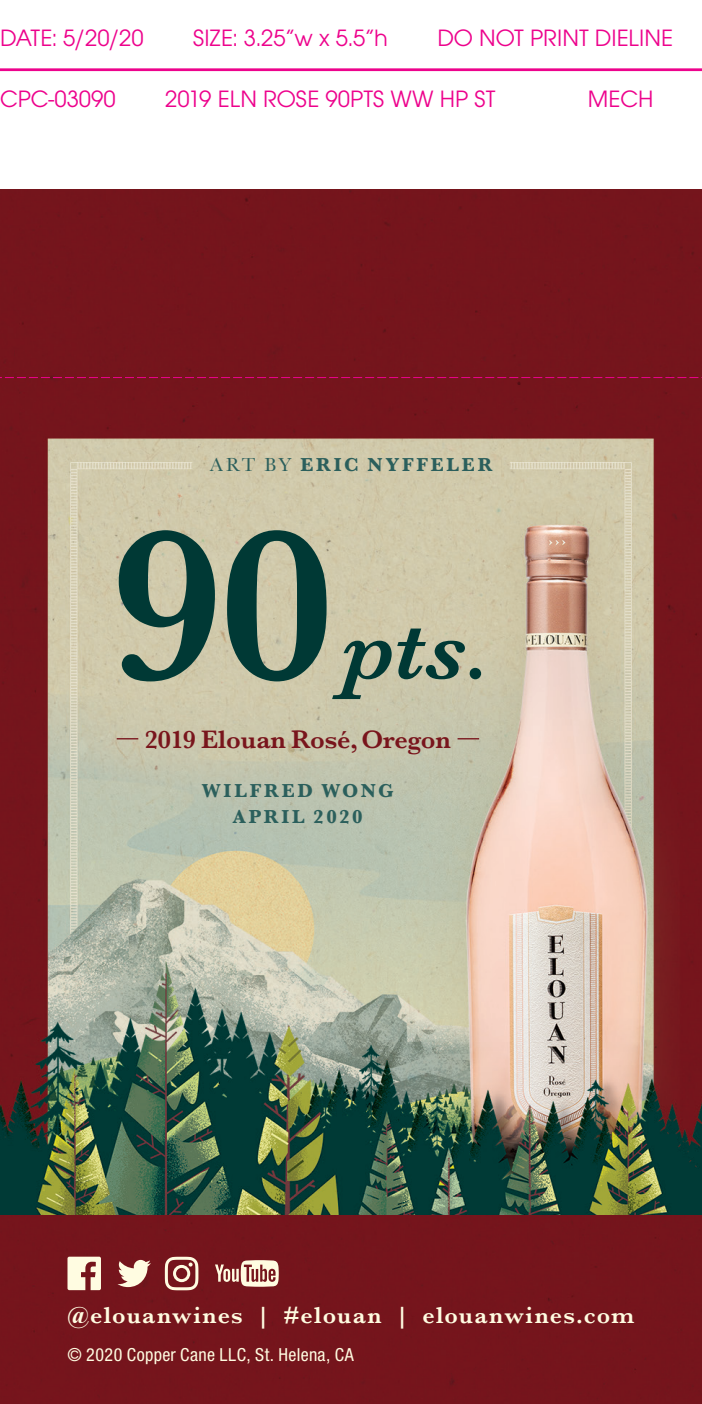
<style>
.page{position:relative;width:702px;height:1404px;background:#fff}
.page>*{position:absolute;margin:0;border:0;box-sizing:border-box;transform-origin:0 0}
.t1{font:600 225px "Baskerville";color:#003935}
.t2{font:italic 600 90.3px "Baskerville";color:#003935}
.t3{font:600 26.4px "Baskerville";letter-spacing:-.005em;color:#79151c}
.t4{font:24.6px "Avant Garde Gothic Itc T";color:#ed028c}
.t5{font:600 24px "Baskerville";letter-spacing:.055em;color:#fffce1}
.t6{font:700 19.5px "Baskerville";letter-spacing:.145em;color:#2b5f5c}
.Body{font:condensed 18px "Helvetica Neue";letter-spacing:.02em;color:#fffce1}
.s1{font-weight:400}
</style>
<div class="page">
<img style="left:0;top:189px;width:702px;height:1026px">
<div style="left:0;top:1215px;width:702px;height:189px;background:#75151c"></div>
<svg style="left:68px;top:1257px;width:33px;height:33px"></svg>
<svg style="left:117px;top:1260px;width:34px;height:27px"></svg>
<svg style="left:165px;top:1257px;width:33px;height:33px"></svg>
<svg style="left:215px;top:1260px;width:64px;height:27px"></svg>
<svg style="left:117px;top:738px;width:21px;height:1px"></svg>
<svg style="left:458px;top:738px;width:21px;height:1px"></svg>
<hr style="left:0;top:68px;width:702px;height:3px;background:#ed028c">
<svg style="left:0;top:377px;width:702px;height:1px"></svg>
<p class="t4" style="left:0;top:24px;width:145px">DATE: 5/20/20</p>
<p class="t4" style="left:193px;top:24px;width:197px">SIZE: 3.25”w x 5.5”h</p>
<p class="t4" style="left:437px;top:24px;width:237px">DO NOT PRINT DIELINE</p>
<p class="t4" style="left:0;top:84px;width:117px">CPC-03090</p>
<p class="t4" style="left:165px;top:84px;width:332px">2019 ELN ROSE 90PTS WW HP ST</p>
<p class="t4" style="left:588px;top:84px;width:67px">MECH</p>
<p class="t6" style="left:210px;top:451px;width:284px"><span class="s1">ART BY</span> ERIC NYFFELER</p>
<p class="t1" style="left:111px;top:447px;width:224px">90</p>
<p class="t2" style="left:343px;top:587px;width:149px">pts.</p>
<p class="t3" style="left:145px;top:721px;width:308px">2019 Elouan Rosé, Oregon</p>
<p class="t6" style="left:202px;top:777px;width:193px">WILFRED WONG</p>
<p class="t6" style="left:233px;top:803px;width:131px">APRIL 2020</p>
<p class="t5" style="left:68px;top:1299px;width:568px">@elouanwines | #elouan | elouanwines.com</p>
<p class="Body" style="left:68px;top:1344px;width:288px">© 2020 Copper Cane LLC, St. Helena, CA</p>
</div>
